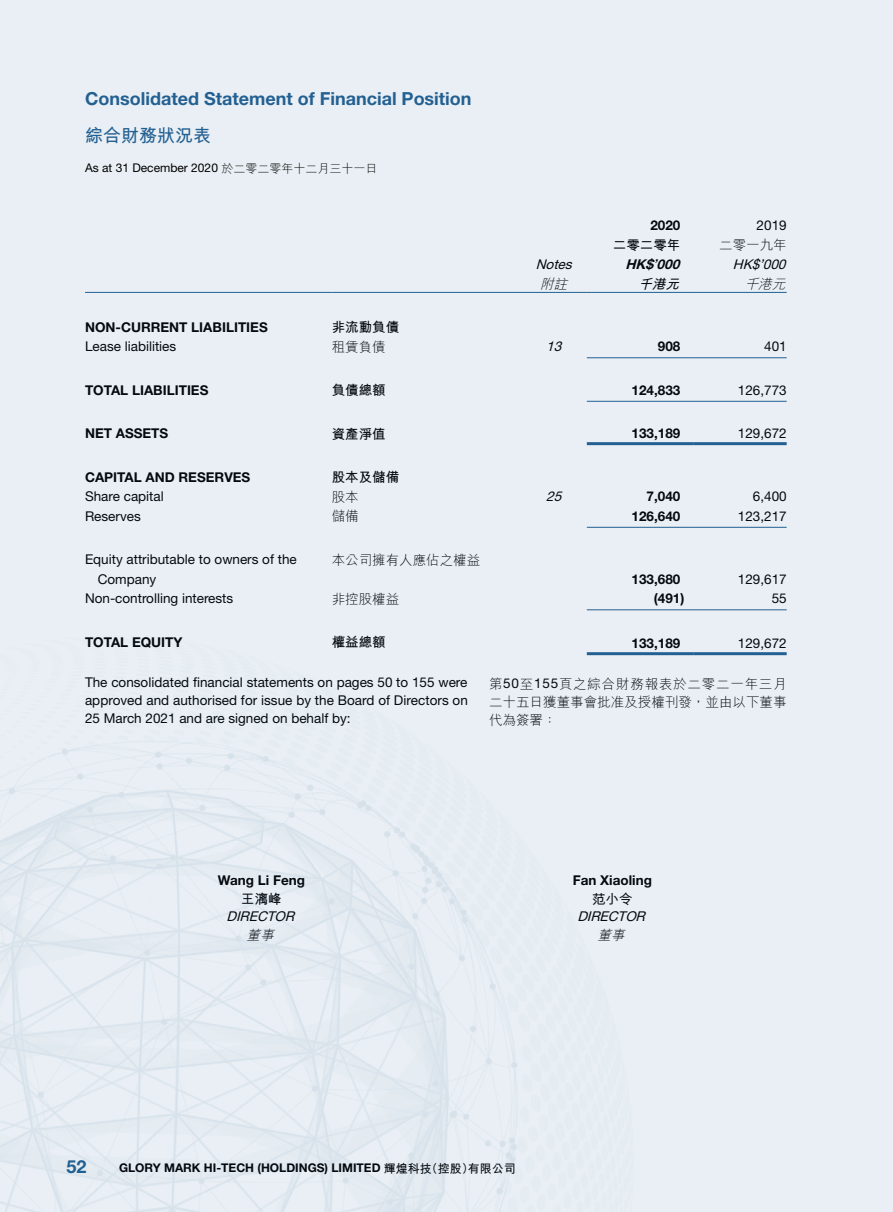
<style>
.page{position:relative;width:893px;height:1212px;background:#e9eff4}
.page>*{position:absolute;margin:0;border:0;box-sizing:border-box;transform-origin:0 0}
.t1{font:700 18px "Helvetica Neue LT Std";color:#236092}
.t2{font:700 18px "M Hei HK";color:#236092}
.t3{font:13.5px/18px "Helvetica Neue LT Std";color:#000}
.t4{font:700 13.5px "Helvetica Neue LT Std";color:#000}
.t5{font:300 13.5px/18px "M Hei HK";color:#000;text-align:justify}
.t6{font:700 13.5px "M Hei HK";color:#000}
.t7{font:italic 13.5px "Helvetica Neue LT Std";color:#000}
.t8{font:italic 300 13.5px "M Hei HK";color:#000}
.t9{font:italic 700 13.5px "Helvetica Neue LT Std";color:#000}
.t10{font:italic 700 13.5px "M Hei HK";color:#000}
.t11{font:700 12px "Helvetica Neue LT Std";color:#000}
.t12{font:12px "Helvetica Neue LT Std";color:#000}
.s1{font-family:"M Hei HK";font-weight:300}
.s2{font-family:"Helvetica"}
.s3{font-family:"Helvetica Neue LT Std";font-weight:400}
.s4{font-family:"M Hei HK"}
</style>
<div class="page">
<h1 class="t1" style="left:85px;top:88px;width:388px">Consolidated Statement of Financial Position</h1>
<h1 class="t2" style="left:85px;top:122px;width:127px">綜合財務狀況表</h1>
<p class="t12" style="left:85px;top:161px;width:294px">As at 31 December 2020 <span class="s1">於二零二零年十二月三十一日</span></p>
<p class="t4" style="left:650px;top:217px;width:32px">2020</p>
<p class="t3" style="left:757px;top:216px;width:32px">2019</p>
<p class="t6" style="left:613px;top:235px;width:69px">二零二零年</p>
<p class="t5" style="left:719px;top:235px;width:69px">二零一九年</p>
<p class="t7" style="left:536px;top:256px;width:41px">Notes</p>
<p class="t9" style="left:626px;top:256px;width:59px">HK$<span class="s2">’</span>000</p>
<p class="t7" style="left:733px;top:256px;width:58px">HK$’000</p>
<p class="t8" style="left:540px;top:274px;width:33px">附註</p>
<p class="t10" style="left:638px;top:274px;width:47px">千港元</p>
<p class="t8" style="left:745px;top:274px;width:47px">千港元</p>
<p class="t4" style="left:85px;top:319px;width:184px">NON-CURRENT LIABILITIES</p>
<p class="t6" style="left:332px;top:318px;width:69px">非流動負債</p>
<p class="t3" style="left:85px;top:337px;width:93px">Lease liabilities</p>
<p class="t5" style="left:332px;top:337px;width:56px">租賃負債</p>
<p class="t7" style="left:546px;top:338px;width:21px">13</p>
<p class="t4" style="left:658px;top:338px;width:24px">908</p>
<p class="t3" style="left:764px;top:337px;width:24px">401</p>
<p class="t4" style="left:85px;top:382px;width:125px">TOTAL LIABILITIES</p>
<p class="t6" style="left:332px;top:381px;width:55px">負債總額</p>
<p class="t4" style="left:632px;top:382px;width:50px">124,833</p>
<p class="t3" style="left:738px;top:381px;width:50px">126,773</p>
<p class="t4" style="left:85px;top:425px;width:85px">NET ASSETS</p>
<p class="t6" style="left:332px;top:424px;width:55px">資產淨值</p>
<p class="t4" style="left:632px;top:425px;width:50px">133,189</p>
<p class="t3" style="left:738px;top:424px;width:50px">129,672</p>
<p class="t4" style="left:85px;top:469px;width:167px">CAPITAL AND RESERVES</p>
<p class="t6" style="left:332px;top:468px;width:69px">股本及儲備</p>
<p class="t3" style="left:85px;top:487px;width:80px">Share capital</p>
<p class="t5" style="left:332px;top:487px;width:28px">股本</p>
<p class="t7" style="left:546px;top:488px;width:21px">25</p>
<p class="t4" style="left:647px;top:488px;width:35px">7,040</p>
<p class="t3" style="left:753px;top:487px;width:35px">6,400</p>
<p class="t3" style="left:85px;top:507px;width:57px">Reserves</p>
<p class="t5" style="left:332px;top:507px;width:28px">儲備</p>
<p class="t4" style="left:632px;top:508px;width:50px">126,640</p>
<p class="t3" style="left:738px;top:507px;width:50px">123,217</p>
<p class="t3" style="left:98px;top:549px;width:201px;line-height:19.5px;text-indent:-13px">Equity attributable to owners of the<br>Company</p>
<p class="t5" style="left:332px;top:550px;width:150px">本公司擁有人應佔之權益</p>
<p class="t4" style="left:632px;top:571px;width:50px">133,680</p>
<p class="t3" style="left:738px;top:570px;width:50px">129,617</p>
<p class="t3" style="left:85px;top:589px;width:150px">Non-controlling interests</p>
<p class="t5" style="left:332px;top:589px;width:69px">非控股權益</p>
<p class="t4" style="left:654px;top:590px;width:32px">(491)</p>
<p class="t3" style="left:772px;top:589px;width:17px">55</p>
<p class="t4" style="left:85px;top:634px;width:99px">TOTAL EQUITY</p>
<p class="t6" style="left:332px;top:633px;width:55px">權益總額</p>
<p class="t4" style="left:632px;top:635px;width:50px">133,189</p>
<p class="t3" style="left:738px;top:634px;width:50px">129,672</p>
<p class="t3" style="left:85px;top:673px;width:384px;text-align:justify">The consolidated financial statements on pages 50 to 155 were approved and authorised for issue by the Board of Directors on 25 March 2021 and are signed on behalf by:</p>
<p class="t5" style="left:489px;top:674px;width:299px">第<span class="s3">50</span>至<span class="s3">155</span>頁之綜合財務報表於二零二一年三月二十五日獲董事會批准及授權刊發，並由以下董事代為簽署：</p>
<p class="t4" style="left:218px;top:872px;width:89px">Wang Li Feng</p>
<p class="t4" style="left:573px;top:872px;width:81px">Fan Xiaoling</p>
<p class="t6" style="left:241px;top:889px;width:42px">王漓峰</p>
<p class="t6" style="left:592px;top:889px;width:42px">范小令</p>
<p class="t7" style="left:227px;top:908px;width:73px">DIRECTOR</p>
<p class="t7" style="left:577px;top:908px;width:73px">DIRECTOR</p>
<p class="t8" style="left:247px;top:925px;width:33px">董事</p>
<p class="t8" style="left:597px;top:925px;width:33px">董事</p>
<h1 class="t1" style="left:67px;top:1156px;width:22px">52</h1>
<p class="t11" style="left:119px;top:1160px;width:398px">GLORY MARK HI-TECH (HOLDINGS) LIMITED <span class="s4">輝煌科技（控股）有限公司</span></p>
</div>
